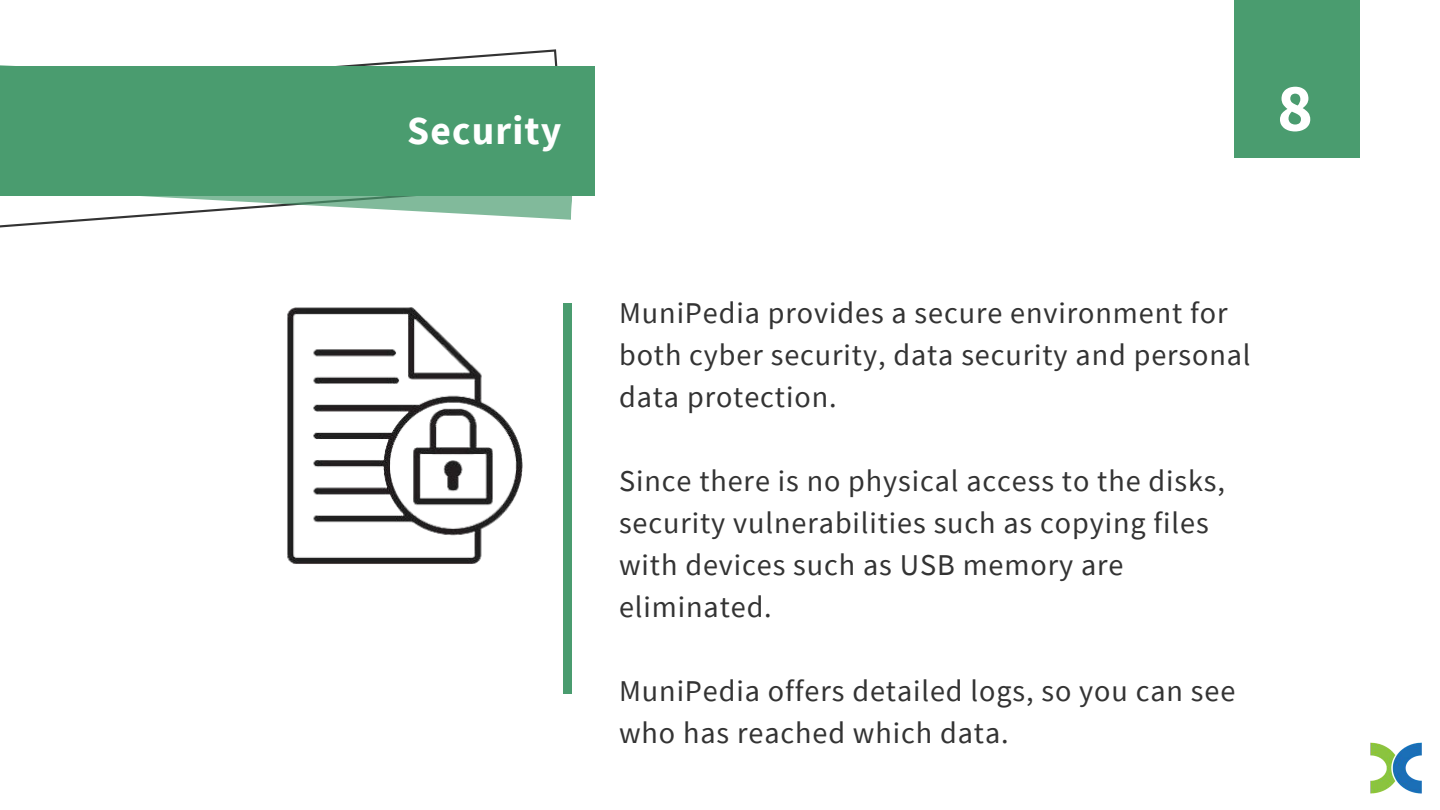
<style>
.page{position:relative;width:1440px;height:810px;background:#fff}
.page>*{position:absolute;margin:0;border:0;box-sizing:border-box;transform-origin:0 0}
.t1{font:700 67.9px "Source Sans Pro";color:#fff}
.t2{font:700 39.6px "Source Sans Pro";letter-spacing:.03em;color:#fff}
.t3{font:30.2px/42px "Source Sans Pro";letter-spacing:.03em;color:#333}
</style>
<div class="page">
<svg style="left:0;top:49px;width:558px;height:179px"></svg>
<svg style="left:0;top:65px;width:578px;height:155px"></svg>
<div style="left:0;top:67px;width:595px;height:129px;background:#4a9c6f"></div>
<img style="left:287px;top:307px;width:236px;height:257px">
<div style="left:563px;top:304px;width:9px;height:390px;background:#4a9c6f"></div>
<div style="left:1234px;top:0;width:126px;height:158px;background:#4a9c6f"></div>
<img style="left:1371px;top:743px;width:51px;height:51px">
<h2 class="t2" style="left:407px;top:105px;width:156px">Security</h2>
<h1 class="t1" style="left:1277px;top:64px;width:37px">8</h1>
<p class="t3" style="left:619px;top:291px;width:633px">MuniPedia provides a secure environment for both cyber security, data security and personal data protection.</p>
<p class="t3" style="left:619px;top:459px;width:607px">Since there is no physical access to the disks, security vulnerabilities such as copying files with devices such as USB memory are eliminated.</p>
<p class="t3" style="left:619px;top:669px;width:618px">MuniPedia offers detailed logs, so you can see who has reached which data.</p>
</div>
